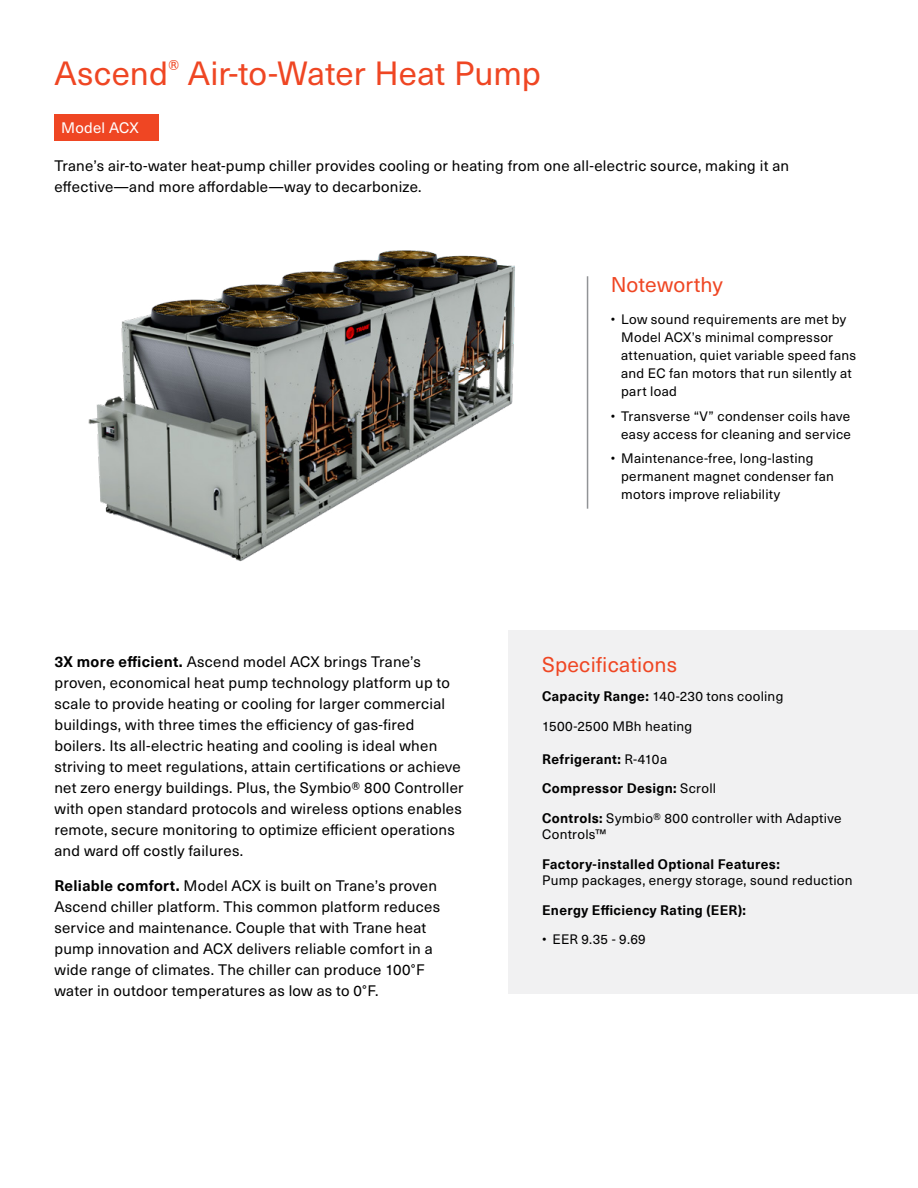
<style>
.page{position:relative;width:918px;height:1188px;background:#fff}
.page>*{position:absolute;margin:0;border:0;box-sizing:border-box;transform-origin:0 0}
.t1{font:33px "Neue Haas Unica W1 G";letter-spacing:.005em;color:#ef4623}
.t2{font:21px "Neue Haas Unica W1 G";letter-spacing:.005em;color:#ef4623}
.t3{font:15px/21px "Neue Haas Unica W1 G";letter-spacing:.015em;color:#000}
.t4{font:15px "Neue Haas Unica W1 G";letter-spacing:.015em;color:#fff}
.t5{font:13.5px/18px "Neue Haas Unica W1 G";letter-spacing:.02em;color:#000}
.t6{font:700 13.5px "Neue Haas Unica Pro";letter-spacing:.025em;color:#000}
.s1{font-family:"Neue Haas Unica Pro";font-weight:700}
.s2{font-family:"Neue Haas Unica W1 G";font-weight:400}
</style>
<div class="page">
<div style="left:509px;top:630px;width:409px;height:364px;background:#f1f1f2"></div>
<div style="left:54px;top:114px;width:105px;height:26px;background:#ef4623"></div>
<hr style="left:587px;top:276px;width:1px;height:233px;background:#919396">
<img style="left:88px;top:250px;width:427px;height:312px">
<h1 class="t1" style="left:54px;top:49px;width:488px">Ascend<sup>®</sup> Air-to-Water Heat Pump</h1>
<p class="t4" style="left:61px;top:117px;width:79px">Model ACX</p>
<p class="t3" style="left:54px;top:154px;width:736px">Trane’s air-to-water heat-pump chiller provides cooling or heating from one all-electric source, making it an effective—and more affordable—way to decarbonize.</p>
<p class="t3" style="left:54px;top:650px;width:411px"><span class="s1">3X more efficient.</span> Ascend model ACX brings Trane’s proven, economical heat pump technology platform up to scale to provide heating or cooling for larger commercial buildings, with three times the efficiency of gas-fired boilers. Its all-electric heating and cooling is ideal when striving to meet regulations, attain certifications or achieve net zero energy buildings. Plus, the Symbio® 800 Controller with open standard protocols and wireless options enables remote, secure monitoring to optimize efficient operations and ward off costly failures.</p>
<p class="t3" style="left:54px;top:874px;width:387px"><span class="s1">Reliable comfort.</span> Model ACX is built on Trane’s proven Ascend chiller platform. This common platform reduces service and maintenance. Couple that with Trane heat pump innovation and ACX delivers reliable comfort in a wide range of climates. The chiller can produce 100°F water in outdoor temperatures as low as to 0°F.</p>
<h2 class="t2" style="left:611px;top:269px;width:113px">Noteworthy</h2>
<p class="t5" style="left:621px;top:309px;width:237px;text-indent:-11px">• Low sound requirements are met by<br>Model ACX’s minimal compressor attenuation, quiet variable speed fans and EC fan motors that run silently at part load</p>
<p class="t5" style="left:611px;top:406px;width:242px;text-align:right">• Transverse “V” condenser coils have easy access for cleaning and service</p>
<p class="t5" style="left:621px;top:449px;width:214px;text-indent:-11px">• Maintenance-free, long-lasting permanent magnet condenser fan motors improve reliability</p>
<h2 class="t2" style="left:542px;top:649px;width:136px">Specifications</h2>
<p class="t5" style="left:542px;top:681px;width:243px;line-height:29.7px"><span class="s1">Capacity Range:</span> 140-230 tons cooling<br>1500-2500 MBh heating</p>
<p class="t6" style="left:542px;top:750px;width:127px">Refrigerant: <span class="s2">R-410a</span></p>
<p class="t6" style="left:542px;top:780px;width:175px">Compressor Design: <span class="s2">Scroll</span></p>
<p class="t5" style="left:542px;top:809px;width:301px;line-height:16.2px"><span class="s1">Controls:</span> Symbio® 800 controller with Adaptive<br>Controls™</p>
<p class="t6" style="left:542px;top:856px;width:239px">Factory-installed Optional Features:</p>
<p class="t5" style="left:542px;top:871px;width:312px">Pump packages, energy storage, sound reduction</p>
<p class="t6" style="left:542px;top:902px;width:205px">Energy Efficiency Rating (EER):</p>
<p class="t5" style="left:542px;top:930px;width:105px">• EER 9.35 - 9.69</p>
</div>
